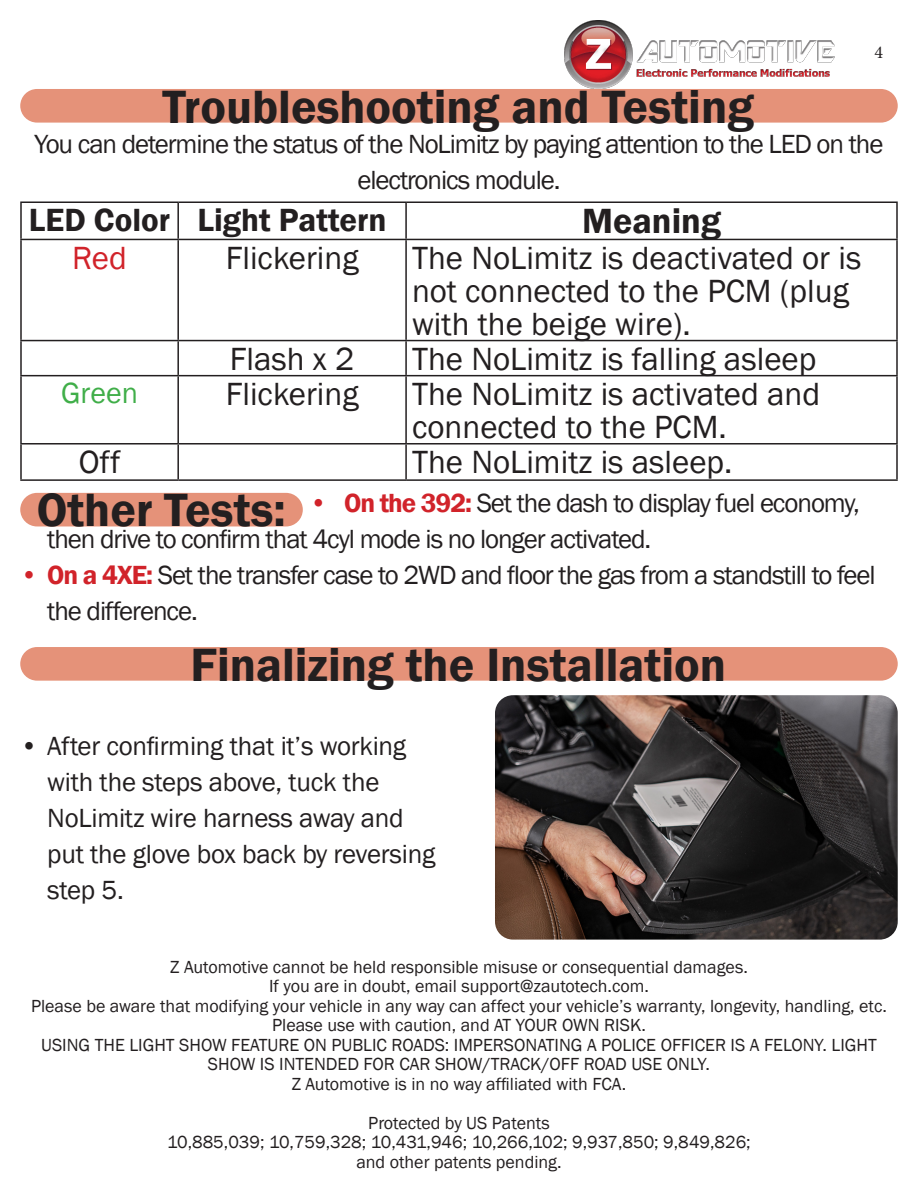
<style>
.page{position:relative;width:918px;height:1188px;background:#fff}
.page>*{position:absolute;margin:0;border:0;box-sizing:border-box;transform-origin:0 0}
.t1{font:600 48px "Franklin Gothic";color:#231f20}
.t2{font:600 36px "Franklin Gothic";color:#231f20}
.t3{font:33px/33px "Franklin Gothic";color:#231f20}
.t4{font:600 33px "Franklin Gothic";color:#231f20}
.t5{font:33px "Franklin Gothic";color:#d1232a}
.t6{font:30px "Franklin Gothic";color:#40ae49}
.t7{font:27px/36px "Franklin Gothic";letter-spacing:-.04em;color:#231f20}
.t8{font:27px/36px "Franklin Gothic";letter-spacing:-.01em;color:#231f20}
.t9{font:18px/19.5px "Franklin Gothic";color:#231f20;text-align:center}
.t10{font:18px "Minion Pro";color:#231f20}
.s1{font-weight:600;color:#d1232a}
</style>
<div class="page">
<img style="left:564px;top:20px;width:270px;height:69px">
<div style="left:20px;top:89px;width:878px;height:34px;background:#e59279;border-radius:17px"></div>
<div style="left:20px;top:647px;width:878px;height:34px;background:#e59279;border-radius:17px"></div>
<img style="left:495px;top:695px;width:403px;height:245px">
<hr style="left:20px;top:201px;width:158px;height:2px;background:#231f20">
<hr style="left:20px;top:203px;width:2px;height:36px;background:#231f20">
<hr style="left:178px;top:201px;width:228px;height:2px;background:#231f20">
<hr style="left:177px;top:203px;width:2px;height:36px;background:#231f20">
<hr style="left:406px;top:201px;width:492px;height:2px;background:#231f20">
<hr style="left:405px;top:203px;width:2px;height:36px;background:#231f20">
<hr style="left:896px;top:203px;width:2px;height:36px;background:#231f20">
<hr style="left:20px;top:239px;width:158px;height:1px;background:#231f20">
<hr style="left:20px;top:240px;width:2px;height:100px;background:#231f20">
<hr style="left:178px;top:239px;width:228px;height:1px;background:#231f20">
<hr style="left:177px;top:240px;width:2px;height:100px;background:#231f20">
<hr style="left:406px;top:239px;width:492px;height:1px;background:#231f20">
<hr style="left:405px;top:240px;width:2px;height:100px;background:#231f20">
<hr style="left:896px;top:240px;width:2px;height:100px;background:#231f20">
<hr style="left:20px;top:340px;width:158px;height:1px;background:#231f20">
<hr style="left:20px;top:341px;width:2px;height:34px;background:#231f20">
<hr style="left:178px;top:340px;width:228px;height:1px;background:#231f20">
<hr style="left:177px;top:341px;width:2px;height:34px;background:#231f20">
<hr style="left:406px;top:340px;width:492px;height:1px;background:#231f20">
<hr style="left:405px;top:341px;width:2px;height:34px;background:#231f20">
<hr style="left:896px;top:341px;width:2px;height:34px;background:#231f20">
<hr style="left:20px;top:375px;width:158px;height:1px;background:#231f20">
<hr style="left:20px;top:376px;width:2px;height:67px;background:#231f20">
<hr style="left:178px;top:375px;width:228px;height:1px;background:#231f20">
<hr style="left:177px;top:376px;width:2px;height:67px;background:#231f20">
<hr style="left:406px;top:375px;width:492px;height:1px;background:#231f20">
<hr style="left:405px;top:376px;width:2px;height:67px;background:#231f20">
<hr style="left:896px;top:376px;width:2px;height:67px;background:#231f20">
<hr style="left:20px;top:443px;width:158px;height:2px;background:#231f20">
<hr style="left:20px;top:445px;width:2px;height:34px;background:#231f20">
<hr style="left:178px;top:443px;width:228px;height:2px;background:#231f20">
<hr style="left:177px;top:445px;width:2px;height:34px;background:#231f20">
<hr style="left:406px;top:443px;width:492px;height:2px;background:#231f20">
<hr style="left:405px;top:445px;width:2px;height:34px;background:#231f20">
<hr style="left:896px;top:445px;width:2px;height:34px;background:#231f20">
<hr style="left:20px;top:479px;width:158px;height:2px;background:#231f20">
<hr style="left:178px;top:479px;width:228px;height:2px;background:#231f20">
<hr style="left:406px;top:479px;width:492px;height:2px;background:#231f20">
<div style="left:20px;top:493px;width:283px;height:33px;background:#e59279;border-radius:17px"></div>
<p class="t1" style="left:163px;top:77px;width:593px">Troubleshooting and Testing</p>
<p class="t10" style="left:875px;top:40px;width:10px">4</p>
<p class="t7" style="left:35px;top:127px;width:850px;text-align:center">You can determine the status of the NoLimitz by paying attention to the LED on the electronics module.</p>
<p class="t4" style="left:29px;top:200px;width:143px">LED Color</p>
<p class="t4" style="left:198px;top:200px;width:191px">Light Pattern</p>
<p class="t2" style="left:582px;top:199px;width:140px">Meaning</p>
<p class="t5" style="left:72px;top:237px;width:56px">Red</p>
<p class="t3" style="left:226px;top:242px;width:134px">Flickering</p>
<p class="t3" style="left:412px;top:242px;width:451px">The NoLimitz is deactivated or is not connected to the PCM (plug with the beige wire).</p>
<p class="t3" style="left:230px;top:343px;width:126px">Flash x 2</p>
<p class="t3" style="left:412px;top:343px;width:406px">The NoLimitz is falling asleep</p>
<p class="t6" style="left:61px;top:374px;width:78px">Green</p>
<p class="t3" style="left:226px;top:378px;width:134px">Flickering</p>
<p class="t3" style="left:412px;top:378px;width:410px">The NoLimitz is activated and connected to the PCM.</p>
<p class="t3" style="left:79px;top:446px;width:43px">Off</p>
<p class="t3" style="left:412px;top:446px;width:322px">The NoLimitz is asleep.</p>
<p class="t7" style="left:47px;top:485px;width:814px;text-indent:262px"><span class="s1">• On the 392:</span> Set the dash to display fuel economy, then drive to confirm that 4cyl mode is no longer activated.</p>
<p class="t7" style="left:47px;top:557px;width:830px;text-indent:-27px"><span class="s1">• On a 4XE:</span> Set the transfer case to 2WD and floor the gas from a standstill to feel the difference.</p>
<p class="t1" style="left:37px;top:481px;width:251px">Other Tests:</p>
<p class="t1" style="left:190px;top:635px;width:537px">Finalizing the Installation</p>
<p class="t8" style="left:47px;top:728px;width:390px;text-indent:-27px">• After confirming that it’s working with the steps above, tuck the<br>NoLimitz wire harness away and put the glove box back by reversing step 5.</p>
<p class="t9" style="left:170px;top:957px;width:579px">Z Automotive cannot be held responsible misuse or consequential damages.</p>
<p class="t9" style="left:269px;top:977px;width:381px">If you are in doubt, email support@zautotech.com.</p>
<p class="t9" style="left:31px;top:996px;width:857px">Please be aware that modifying your vehicle in any way can affect your vehicle’s warranty, longevity, handling, etc.</p>
<p class="t9" style="left:272px;top:1016px;width:375px">Please use with caution, and AT YOUR OWN RISK.</p>
<p class="t9" style="left:41px;top:1035px;width:837px">USING THE LIGHT SHOW FEATURE ON PUBLIC ROADS: IMPERSONATING A POLICE OFFICER IS A FELONY. LIGHT<br>SHOW IS INTENDED FOR CAR SHOW/TRACK/OFF ROAD USE ONLY.</p>
<p class="t9" style="left:292px;top:1074px;width:336px">Z Automotive is in no way affiliated with FCA.</p>
<p class="t9" style="left:368px;top:1113px;width:183px">Protected by US Patents</p>
<p class="t9" style="left:167px;top:1133px;width:585px">10,885,039; 10,759,328; 10,431,946; 10,266,102; 9,937,850; 9,849,826;</p>
<p class="t9" style="left:356px;top:1152px;width:207px">and other patents pending.</p>
</div>
